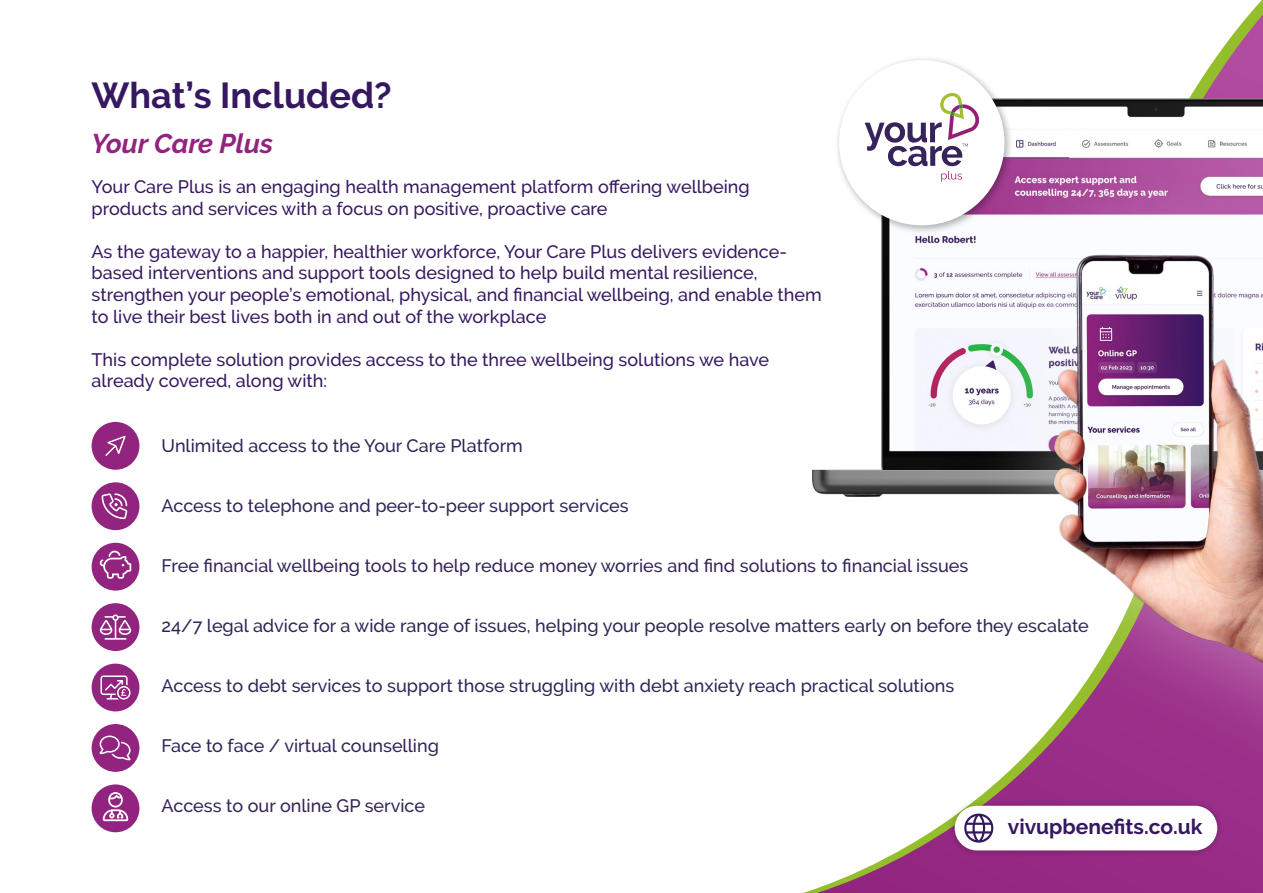
<style>
.page{position:relative;width:1263px;height:893px;background:#fff}
.page>*{position:absolute;margin:0;border:0;box-sizing:border-box;transform-origin:0 0}
.t1{font:700 36px "Raleway";color:#35185f}
.t2{font:italic 700 27px "Raleway";color:#92237f}
.t3{font:700 21px "Raleway";color:#35185f}
.t4{font:500 18px/21.6px "Raleway";color:#35185f}
.t5{font:500 18px "Raleway";color:#322358}
</style>
<div class="page">
<svg style="left:817px;top:14px;width:446px;height:879px"></svg>
<img style="left:812px;top:98px;width:451px;height:408px">
<div style="left:966px;top:164px;width:297px;height:654px;background:#fff;opacity:.38"></div>
<img style="left:919px;top:152px;width:344px;height:588px">
<div style="left:834px;top:55px;width:180px;height:180px;background:#000;opacity:.31"></div>
<div style="left:839px;top:60px;width:165px;height:165px;background:#fff;border-radius:50%"></div>
<svg style="left:865px;top:93px;width:114px;height:89px"></svg>
<div style="left:948px;top:799px;width:276px;height:58px;background:#000;opacity:.25"></div>
<div style="left:955px;top:806px;width:262px;height:44px;background:#fff;border-radius:22px"></div>
<svg style="left:964px;top:814px;width:29px;height:29px"></svg>
<div style="left:92px;top:422px;width:47px;height:48px;background:#92237f;border-radius:50%"></div>
<div style="left:92px;top:482px;width:47px;height:48px;background:#92237f;border-radius:50%"></div>
<div style="left:92px;top:543px;width:47px;height:48px;background:#92237f;border-radius:50%"></div>
<div style="left:92px;top:603px;width:47px;height:48px;background:#92237f;border-radius:50%"></div>
<div style="left:92px;top:664px;width:47px;height:47px;background:#92237f;border-radius:50%"></div>
<div style="left:92px;top:724px;width:47px;height:48px;background:#92237f;border-radius:50%"></div>
<div style="left:92px;top:784px;width:47px;height:48px;background:#92237f;border-radius:50%"></div>
<svg style="left:105px;top:435px;width:21px;height:21px"></svg>
<svg style="left:102px;top:493px;width:25px;height:26px"></svg>
<svg style="left:100px;top:551px;width:31px;height:28px"></svg>
<svg style="left:100px;top:614px;width:31px;height:26px"></svg>
<svg style="left:100px;top:675px;width:31px;height:24px"></svg>
<svg style="left:100px;top:735px;width:31px;height:25px"></svg>
<svg style="left:103px;top:792px;width:25px;height:29px"></svg>
<h1 class="t1" style="left:92px;top:75px;width:302px">What’s Included?</h1>
<h2 class="t2" style="left:92px;top:128px;width:183px">Your Care Plus</h2>
<p class="t4" style="left:92px;top:176px;width:660px">Your Care Plus is an engaging health management platform offering wellbeing products and services with a focus on positive, proactive care</p>
<p class="t4" style="left:92px;top:241px;width:732px">As the gateway to a happier, healthier workforce, Your Care Plus delivers evidence&shy;based interventions and support tools designed to help build mental resilience, strengthen your people’s emotional, physical, and financial wellbeing, and enable them to live their best lives both in and out of the workplace</p>
<p class="t4" style="left:92px;top:349px;width:679px">This complete solution provides access to the three wellbeing solutions we have already covered, along with:</p>
<p class="t5" style="left:162px;top:436px;width:363px">Unlimited access to the Your Care Platform</p>
<p class="t5" style="left:162px;top:496px;width:469px">Access to telephone and peer-to-peer support services</p>
<p class="t5" style="left:162px;top:556px;width:808px">Free financial wellbeing tools to help reduce money worries and find solutions to financial issues</p>
<p class="t5" style="left:162px;top:616px;width:929px">24/7 legal advice for a wide range of issues, helping your people resolve matters early on before they escalate</p>
<p class="t5" style="left:162px;top:676px;width:794px">Access to debt services to support those struggling with debt anxiety reach practical solutions</p>
<p class="t5" style="left:162px;top:736px;width:279px">Face to face / virtual counselling</p>
<p class="t5" style="left:162px;top:796px;width:265px">Access to our online GP service</p>
<p class="t3" style="left:1008px;top:815px;width:196px">vivupbenefits.co.uk</p>
</div>
